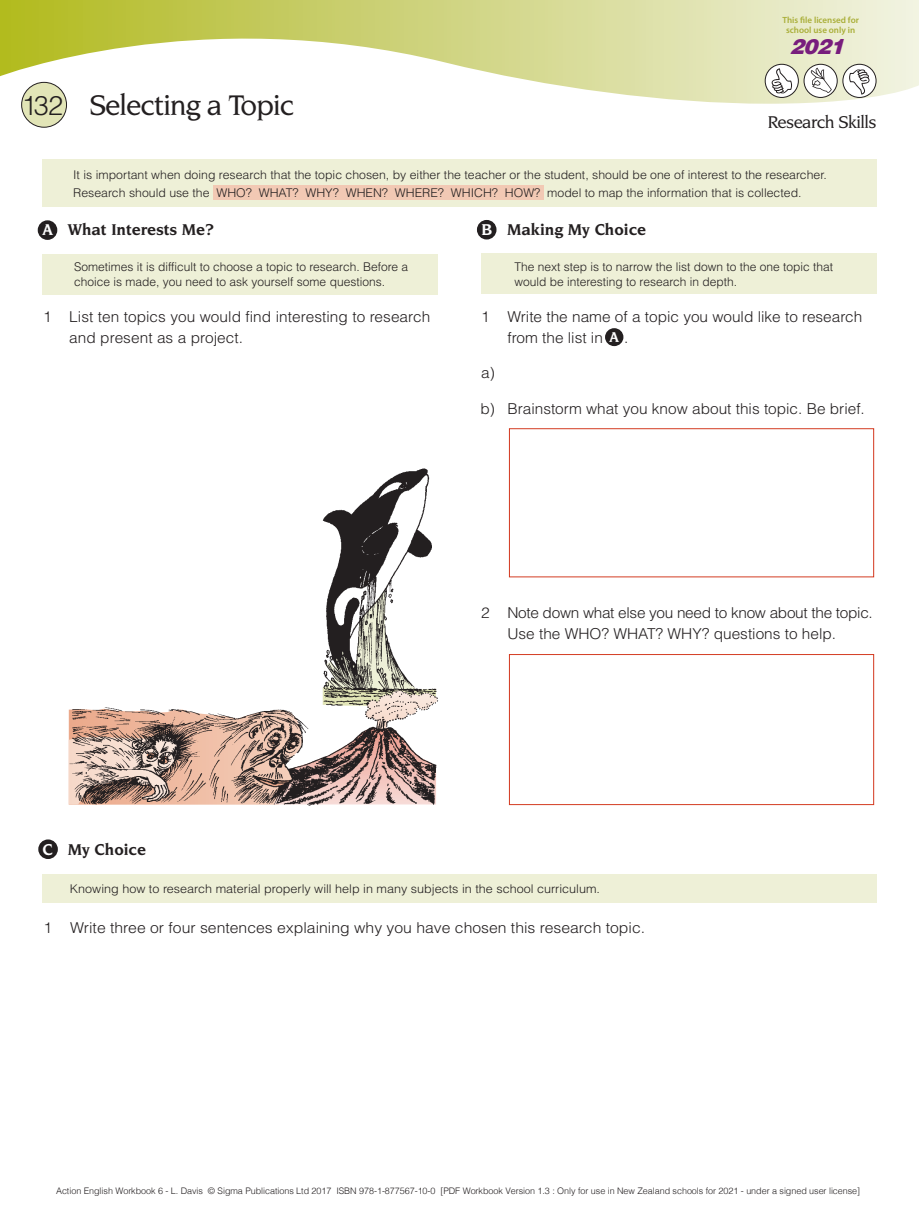
<style>
.page{position:relative;width:919px;height:1225px;background:#fff}
.page>*{position:absolute;margin:0;border:0;box-sizing:border-box;transform-origin:0 0}
.t1{font:500 30px "Novarese IT Cby BT";letter-spacing:-.03em;color:#231f20}
.t2{font:italic 900 21px "Helvetica";color:#781d7d}
.t3{font:500 18px "Novarese IT Cby BT";letter-spacing:-.03em;color:#231f20}
.t4{font:700 16.5px "Novarese IT Cby BT";color:#231f20}
.t5{font:300 15px/20.5px "Helvetica";color:#231f20}
.t6{font:300 15px/20.4px "Helvetica";letter-spacing:-.02em;color:#231f20}
.t7{font:300 15px "Helvetica";color:#231f20;scale:1.05 1}
.t8{font:300 12px/15px "Helvetica";color:#231f20}
.t9{font:300 12px "Helvetica";color:#231f20;scale:1.05 1}
.t10{font:300 9px "Helvetica";letter-spacing:-.005em;color:#231f20}
.t11{font:600 9px/10.5px "Myriad Pro";color:#a9ae37;text-align:center}
.s1{font-family:"Helvetica";font-weight:300;font-size:27px}
.s2{color:#fff}
.s3{font-family:"Novarese IT Cby BT";font-weight:700;color:#fff}
</style>
<div class="page">
<svg style="left:0;top:0;width:918px;height:104px"></svg>
<svg style="left:765px;top:64px;width:33px;height:33px"></svg>
<div style="left:764px;top:64px;width:34px;height:34px;border:1px solid #231f20;border-radius:50%"></div>
<svg style="left:771px;top:68px;width:21px;height:25px"></svg>
<svg style="left:804px;top:64px;width:33px;height:33px"></svg>
<div style="left:803px;top:64px;width:34px;height:34px;border:1px solid #231f20;border-radius:50%"></div>
<svg style="left:810px;top:68px;width:21px;height:25px"></svg>
<svg style="left:842px;top:64px;width:34px;height:33px"></svg>
<div style="left:842px;top:64px;width:34px;height:34px;border:1px solid #231f20;border-radius:50%"></div>
<svg style="left:849px;top:69px;width:20px;height:26px"></svg>
<div style="left:605px;top:328px;width:18px;height:18px;background:#231f20;border-radius:50%"></div>
<div style="left:509px;top:654px;width:365px;height:151px;border:1px solid #d3391f"></div>
<div style="left:509px;top:428px;width:365px;height:149px;border:1px solid #d3391f"></div>
<div style="left:22px;top:82px;width:44px;height:45px;background:#e2e5b7;border-radius:50%"></div>
<div style="left:21px;top:82px;width:46px;height:46px;border:1px solid #231f20;border-radius:50%"></div>
<div style="left:480px;top:253px;width:396px;height:41px;background:#eef0d7"></div>
<div style="left:42px;top:254px;width:396px;height:41px;background:#eef0d7"></div>
<div style="left:38px;top:221px;width:19px;height:18px;background:#231f20;border-radius:50%"></div>
<div style="left:38px;top:220px;width:19px;height:20px;border:2px solid #231f20;border-radius:50%"></div>
<div style="left:39px;top:840px;width:18px;height:18px;background:#231f20;border-radius:50%"></div>
<div style="left:38px;top:839px;width:20px;height:20px;border:2px solid #231f20;border-radius:50%"></div>
<div style="left:477px;top:221px;width:18px;height:18px;background:#231f20;border-radius:50%"></div>
<div style="left:477px;top:220px;width:19px;height:19px;border:2px solid #231f20;border-radius:50%"></div>
<div style="left:42px;top:159px;width:834px;height:48px;background:#eef0d7"></div>
<div style="left:42px;top:874px;width:834px;height:29px;background:#eef0d7"></div>
<img style="left:68px;top:468px;width:370px;height:338px">
<div style="left:213px;top:185px;width:330px;height:15px;background:#f2c9b4"></div>
<h1 class="t1" style="left:22px;top:87px;width:274px"><span class="s1">132</span> Selecting a Topic</h1>
<p class="t11" style="left:782px;top:14px;width:78px">This file licensed for school use only in</p>
<h2 class="t2" style="left:789px;top:32px;width:63px">2021</h2>
<h3 class="t3" style="left:767px;top:111px;width:110px">Research Skills</h3>
<p class="t8" style="left:73px;top:165px;width:755px;line-height:18px">It is important when doing research that the topic chosen, by either the teacher or the student, should be one of interest to the researcher.<br>Research should use the WHO? WHAT? WHY? WHEN? WHERE? WHICH? HOW? model to map the information that is collected.</p>
<h3 class="t4" style="left:42px;top:219px;width:173px"><span class="s2">A</span> What Interests Me?</h3>
<h3 class="t4" style="left:481px;top:220px;width:166px"><span class="s2">B</span> Making My Choice</h3>
<p class="t8" style="left:74px;top:258px;width:335px">Sometimes it is difficult to choose a topic to research. Before a choice is made, you need to ask yourself some questions.</p>
<p class="t8" style="left:514px;top:258px;width:320px">The next step is to narrow the list down to the one topic that would be interesting to research in depth.</p>
<p class="t5" style="left:69px;top:306px;width:362px;text-indent:-26px">1 List ten topics you would find interesting to research and present as a project.</p>
<p class="t5" style="left:507px;top:306px;width:356px;text-indent:-26px">1 Write the name of a topic you would like to research from the list in <span class="s3">A</span> .</p>
<p class="t5" style="left:481px;top:362px;width:15px">a)</p>
<p class="t5" style="left:480px;top:398px;width:386px">b) Brainstorm what you know about this topic. Be brief.</p>
<p class="t6" style="left:507px;top:602px;width:367px;text-indent:-26px">2 Note down what else you need to know about the topic.<br>Use the WHO? WHAT? WHY? questions to help.</p>
<h3 class="t4" style="left:42px;top:839px;width:105px"><span class="s2">C</span> My Choice</h3>
<p class="t9" style="left:70px;top:881px;width:506px">Knowing how to research material properly will help in many subjects in the school curriculum.</p>
<p class="t7" style="left:43px;top:918px;width:574px">1 Write three or four sentences explaining why you have chosen this research topic.</p>
<p class="t10" style="left:56px;top:1182px;width:805px">Action English Workbook 6 - L. Davis © Sigma Publications Ltd 2017 ISBN 978-1-877567-10-0 [PDF Workbook Version 1.3 : Only for use in New Zealand schools for 2021 - under a signed user license]</p>
</div>
